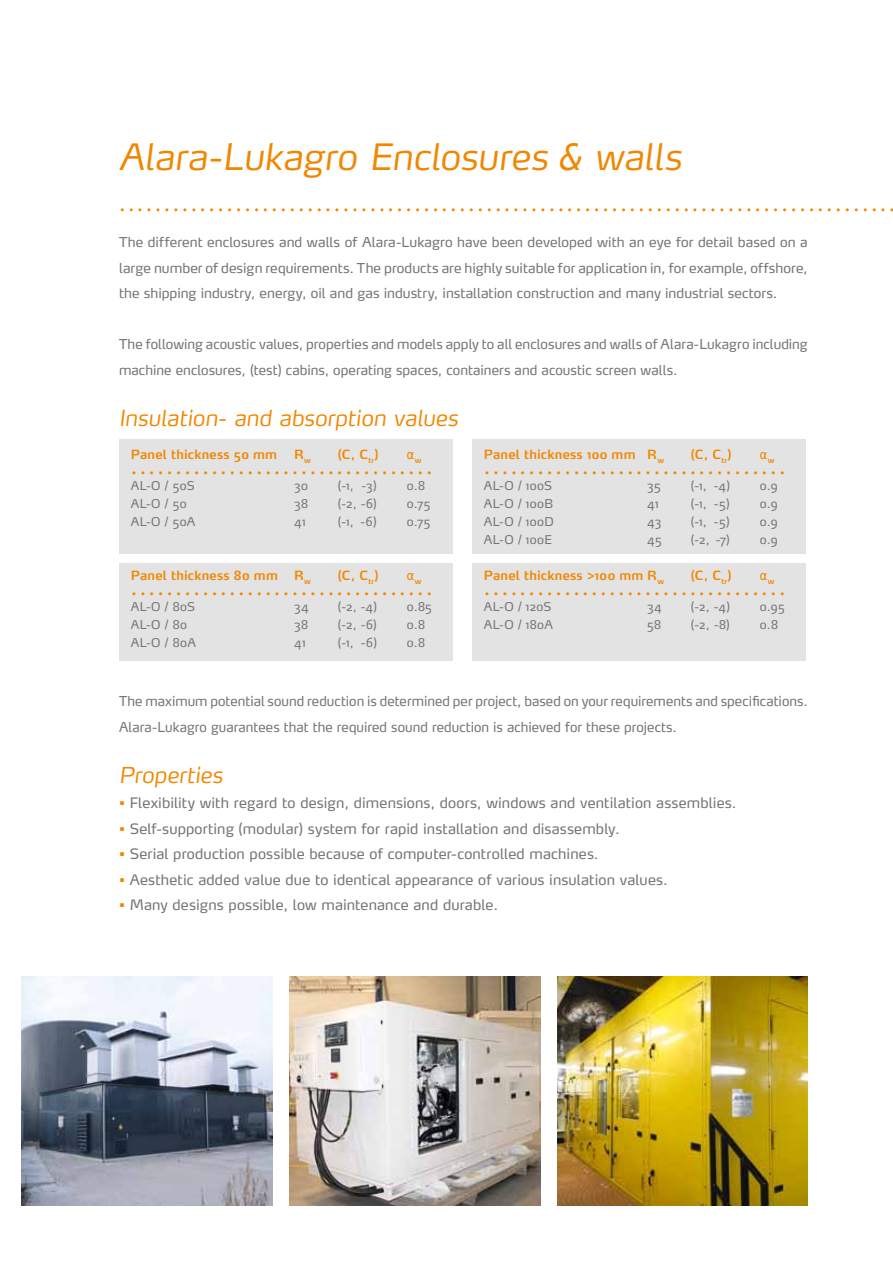
<style>
.page{position:relative;width:893px;height:1263px;background:#fff}
.page>*{position:absolute;margin:0;border:0;box-sizing:border-box;transform-origin:0 0}
.t1{font:italic 300 36px "Max";letter-spacing:.01em;color:#f18700}
.t2{font:italic 300 21.75px "Max";letter-spacing:.01em;color:#f18700}
.t3{font:500 21px "Futura";color:#f18700}
.t4{font:14.25px "Max";letter-spacing:.015em;color:#777575}
.t5{font:13.5px/25.5px "Max";letter-spacing:.005em;color:#777575}
.t6{font:600 12.6px "Max";letter-spacing:.02em;color:#f18700}
.t7{font:12.6px "Menlo";color:#f18700}
.t8{font:12px "Max";letter-spacing:.03em;color:#777575}
.s1{font-family:"Menlo";font-weight:400}
.s2{color:#f18700}
</style>
<div class="page">
<div style="left:119px;top:439px;width:334px;height:123px;background:#e4e3e3"></div>
<div style="left:119px;top:560px;width:334px;height:101px;background:#e4e3e3"></div>
<div style="left:472px;top:439px;width:334px;height:140px;background:#e4e3e3"></div>
<div style="left:472px;top:578px;width:334px;height:83px;background:#e4e3e3"></div>
<img style="left:21px;top:976px;width:251px;height:229px">
<img style="left:289px;top:976px;width:251px;height:229px">
<img style="left:557px;top:976px;width:251px;height:229px">
<div style="left:89px;top:554px;width:729px;height:9px;background:#fff"></div>
<h1 class="t1" style="left:119px;top:134px;width:564px">Alara-Lukagro Enclosures <span class="s1">&amp;</span> walls</h1>
<h3 class="t3" style="left:119px;top:189px;width:778px">.......................................................................................</h3>
<p class="t5" style="left:119px;top:229px;width:690px;text-align:justify">The different enclosures and walls of Alara-Lukagro have been developed with an eye for detail based on a large number of design requirements. The products are highly suitable for application in, for example, offshore, the shipping industry, energy, oil and gas industry, installation construction and many industrial sectors.</p>
<p class="t5" style="left:119px;top:331px;width:690px">The following acoustic values, properties and models apply to all enclosures and walls of Alara-Lukagro including machine enclosures, (test) cabins, operating spaces, containers and acoustic screen walls.</p>
<h2 class="t2" style="left:119px;top:404px;width:340px">Insulation- and absorption values</h2>
<p class="t6" style="left:131px;top:447px;width:148px">Panel thickness 50 mm</p>
<p class="t6" style="left:294px;top:447px;width:18px">R<sub>w</sub></p>
<p class="t6" style="left:338px;top:447px;width:42px">(C, C<sub>tr</sub>)</p>
<p class="t7" style="left:407px;top:446px;width:16px">α<sub>w</sub></p>
<p class="t8" style="left:131px;top:478px;width:65px">AL-O / 50S</p>
<p class="t8" style="left:294px;top:478px;width:15px">30</p>
<p class="t8" style="left:338px;top:478px;width:40px">(-1, -3)</p>
<p class="t8" style="left:407px;top:478px;width:20px">0.8</p>
<p class="t8" style="left:131px;top:496px;width:57px">AL-O / 50</p>
<p class="t8" style="left:294px;top:496px;width:15px">38</p>
<p class="t8" style="left:338px;top:496px;width:41px">(-2, -6)</p>
<p class="t8" style="left:407px;top:496px;width:25px">0.75</p>
<p class="t8" style="left:131px;top:514px;width:66px">AL-O / 50A</p>
<p class="t8" style="left:294px;top:514px;width:13px">41</p>
<p class="t8" style="left:338px;top:514px;width:40px">(-1, -6)</p>
<p class="t8" style="left:407px;top:514px;width:25px">0.75</p>
<h3 class="t3" style="left:131px;top:452px;width:303px">..................................</h3>
<p class="t6" style="left:131px;top:568px;width:149px">Panel thickness 80 mm</p>
<p class="t6" style="left:294px;top:568px;width:18px">R<sub>w</sub></p>
<p class="t6" style="left:338px;top:568px;width:42px">(C, C<sub>tr</sub>)</p>
<p class="t7" style="left:407px;top:567px;width:16px">α<sub>w</sub></p>
<p class="t8" style="left:131px;top:599px;width:66px">AL-O / 80S</p>
<p class="t8" style="left:294px;top:599px;width:16px">34</p>
<p class="t8" style="left:338px;top:599px;width:41px">(-2, -4)</p>
<p class="t8" style="left:407px;top:599px;width:27px">0.85</p>
<p class="t8" style="left:131px;top:617px;width:58px">AL-O / 80</p>
<p class="t8" style="left:294px;top:617px;width:15px">38</p>
<p class="t8" style="left:338px;top:617px;width:41px">(-2, -6)</p>
<p class="t8" style="left:407px;top:617px;width:20px">0.8</p>
<p class="t8" style="left:131px;top:635px;width:67px">AL-O / 80A</p>
<p class="t8" style="left:294px;top:635px;width:13px">41</p>
<p class="t8" style="left:338px;top:635px;width:41px">(-1, -6)</p>
<p class="t8" style="left:407px;top:635px;width:20px">0.8</p>
<h3 class="t3" style="left:131px;top:573px;width:303px">..................................</h3>
<p class="t6" style="left:484px;top:447px;width:182px">Panel thickness 100 mm R<sub>w</sub></p>
<p class="t6" style="left:691px;top:447px;width:42px">(C, C<sub>tr</sub>)</p>
<p class="t7" style="left:760px;top:446px;width:16px">α<sub>w</sub></p>
<p class="t8" style="left:484px;top:478px;width:70px">AL-O / 100S</p>
<p class="t8" style="left:647px;top:478px;width:15px">35</p>
<p class="t8" style="left:691px;top:478px;width:41px">(-1, -4)</p>
<p class="t8" style="left:760px;top:478px;width:19px">0.9</p>
<p class="t8" style="left:484px;top:496px;width:71px">AL-O / 100B</p>
<p class="t8" style="left:647px;top:496px;width:13px">41</p>
<p class="t8" style="left:691px;top:496px;width:40px">(-1, -5)</p>
<p class="t8" style="left:760px;top:496px;width:19px">0.9</p>
<p class="t8" style="left:484px;top:514px;width:71px">AL-O / 100D</p>
<p class="t8" style="left:647px;top:514px;width:16px">43</p>
<p class="t8" style="left:691px;top:514px;width:40px">(-1, -5)</p>
<p class="t8" style="left:760px;top:514px;width:19px">0.9</p>
<p class="t8" style="left:484px;top:532px;width:70px">AL-O / 100E</p>
<p class="t8" style="left:647px;top:532px;width:16px">45</p>
<p class="t8" style="left:691px;top:532px;width:41px">(-2, -7)</p>
<p class="t8" style="left:760px;top:532px;width:19px">0.9</p>
<p class="t6" style="left:484px;top:568px;width:182px">Panel thickness &gt;100 mm R<sub>w</sub></p>
<p class="t6" style="left:691px;top:568px;width:42px">(C, C<sub>tr</sub>)</p>
<p class="t7" style="left:760px;top:567px;width:16px">α<sub>w</sub></p>
<p class="t8" style="left:484px;top:599px;width:69px">AL-O / 120S</p>
<p class="t8" style="left:647px;top:599px;width:16px">34</p>
<p class="t8" style="left:691px;top:599px;width:41px">(-2, -4)</p>
<p class="t8" style="left:760px;top:599px;width:26px">0.95</p>
<p class="t8" style="left:484px;top:617px;width:71px">AL-O / 180A</p>
<p class="t8" style="left:647px;top:617px;width:15px">58</p>
<p class="t8" style="left:691px;top:617px;width:41px">(-2, -8)</p>
<p class="t8" style="left:760px;top:617px;width:20px">0.8</p>
<h3 class="t3" style="left:484px;top:452px;width:303px">..................................</h3>
<h3 class="t3" style="left:484px;top:573px;width:303px">..................................</h3>
<p class="t5" style="left:119px;top:688px;width:690px">The maximum potential sound reduction is determined per project, based on your requirements and specifications.<br>Alara-Lukagro guarantees that the required sound reduction is achieved for these projects.</p>
<h2 class="t2" style="left:119px;top:761px;width:105px">Properties</h2>
<p class="t4" style="left:119px;top:794px;width:619px"><span class="s2">•</span> Flexibility with regard to design, dimensions, doors, windows and ventilation assemblies.</p>
<p class="t4" style="left:119px;top:820px;width:502px"><span class="s2">•</span> Self-supporting (modular) system for rapid installation and disassembly.</p>
<p class="t4" style="left:119px;top:845px;width:481px"><span class="s2">•</span> Serial production possible because of computer-controlled machines.</p>
<p class="t4" style="left:119px;top:870px;width:550px"><span class="s2">•</span> Aesthetic added value due to identical appearance of various insulation values.</p>
<p class="t4" style="left:119px;top:896px;width:381px"><span class="s2">•</span> Many designs possible, low maintenance and durable.</p>
</div>
